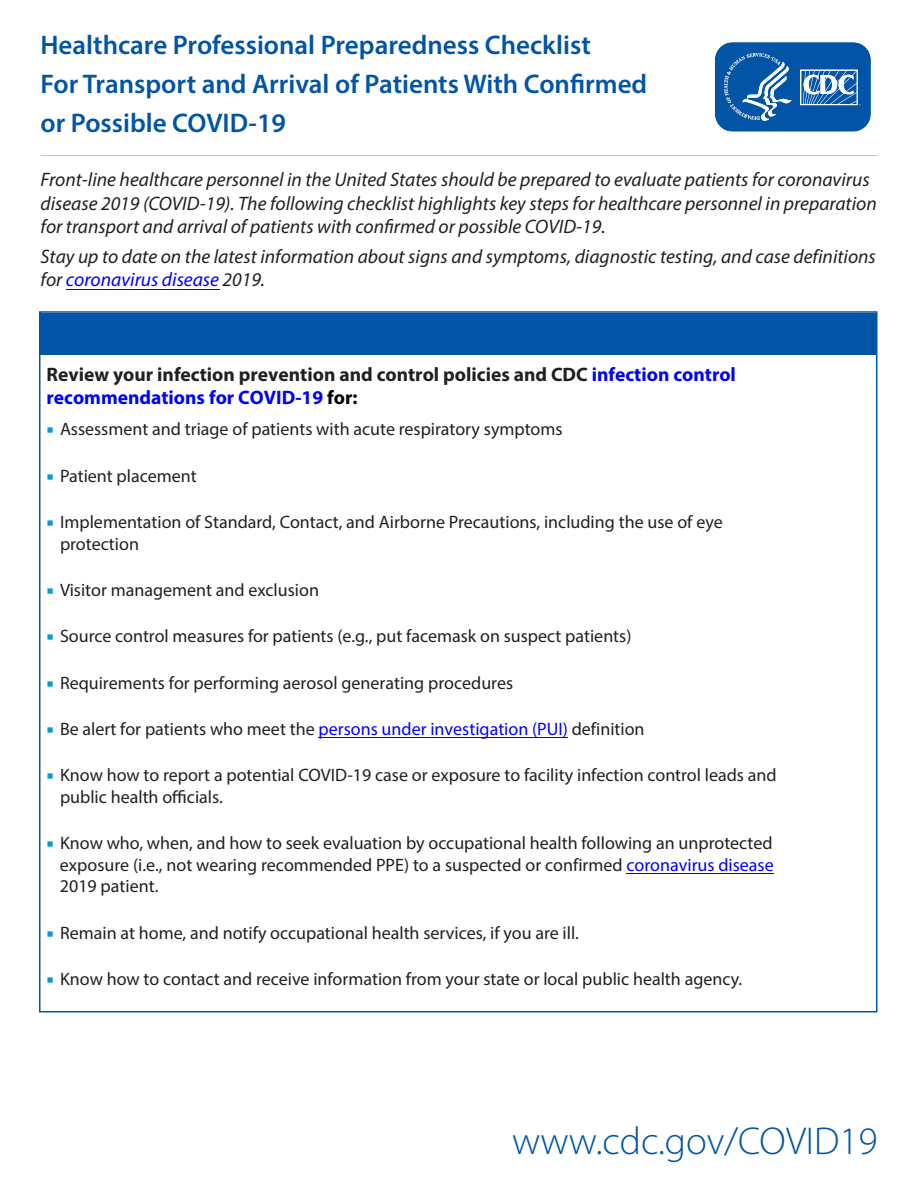
<style>
.page{position:relative;width:918px;height:1188px;background:#fff}
.page>*{position:absolute;margin:0;border:0;box-sizing:border-box;transform-origin:0 0}
.t1{font:300 39px "Myriad Pro";color:#0154a6}
.t2{font:600 27px/39px "Myriad Pro";color:#0154a6}
.t3{font:italic 19.5px/23.4px "Myriad Pro";color:#231f20}
.t4{font:700 19.5px/23.4px "Myriad Pro";color:#231f20}
.t5{font:18px/21.6px "Myriad Pro";color:#231f20}
.s1{color:#00f}
.s2{color:#000}
</style>
<div class="page">
<div style="left:40px;top:313px;width:836px;height:41px;background:#0154a6"></div>
<svg style="left:715px;top:42px;width:156px;height:90px;background:#276eb3"></svg>
<hr style="left:40px;top:155px;width:838px;height:1px;background:#bac4c3">
<hr style="left:66px;top:289px;width:153px;height:1px;background:#00f">
<hr style="left:319px;top:737px;width:249px;height:1px;background:#00f">
<hr style="left:626px;top:873px;width:148px;height:1px;background:#00f">
<h2 class="t2" style="left:40px;top:25px;width:608px">Healthcare Professional Preparedness Checklist<br>For Transport and Arrival of Patients With Confirmed or Possible COVID-19</h2>
<p class="t3" style="left:40px;top:168px;width:838px">Front-line healthcare personnel in the United States should be prepared to evaluate patients for coronavirus disease 2019 (COVID-19). The following checklist highlights key steps for healthcare personnel in preparation for transport and arrival of patients with confirmed or possible COVID-19.</p>
<p class="t3" style="left:40px;top:245px;width:837px">Stay up to date on the latest information about signs and symptoms, diagnostic testing, and case definitions for <span class="s1">coronavirus disease</span> 2019.</p>
<p class="t4" style="left:47px;top:362px;width:691px">Review your infection prevention and control policies and CDC <span class="s1">infection control recommendations for COVID-19</span> <span class="s2">for:</span></p>
<p class="t5" style="left:60px;top:418px;width:504px">Assessment and triage of patients with acute respiratory symptoms</p>
<p class="t5" style="left:60px;top:465px;width:138px">Patient placement</p>
<p class="t5" style="left:60px;top:511px;width:664px">Implementation of Standard, Contact, and Airborne Precautions, including the use of eye protection</p>
<p class="t5" style="left:60px;top:579px;width:260px">Visitor management and exclusion</p>
<p class="t5" style="left:60px;top:625px;width:573px">Source control measures for patients (e.g., put facemask on suspect patients)</p>
<p class="t5" style="left:60px;top:672px;width:455px">Requirements for performing aerosol generating procedures</p>
<p class="t5" style="left:60px;top:718px;width:586px">Be alert for patients who meet the <span class="s1">persons under investigation (PUI)</span> definition</p>
<p class="t5" style="left:60px;top:764px;width:718px">Know how to report a potential COVID-19 case or exposure to facility infection control leads and public health officials.</p>
<p class="t5" style="left:60px;top:832px;width:715px;text-align:justify">Know who, when, and how to seek evaluation by occupational health following an unprotected exposure (i.e., not wearing recommended PPE) to a suspected or confirmed <span class="s1">coronavirus disease </span>2019 patient.</p>
<p class="t5" style="left:60px;top:922px;width:520px">Remain at home, and notify occupational health services, if you are ill.</p>
<p class="t5" style="left:60px;top:968px;width:684px">Know how to contact and receive information from your state or local public health agency.</p>
<h1 class="t1" style="left:512px;top:1120px;width:367px">www.cdc.gov/COVID19</h1>
</div>
